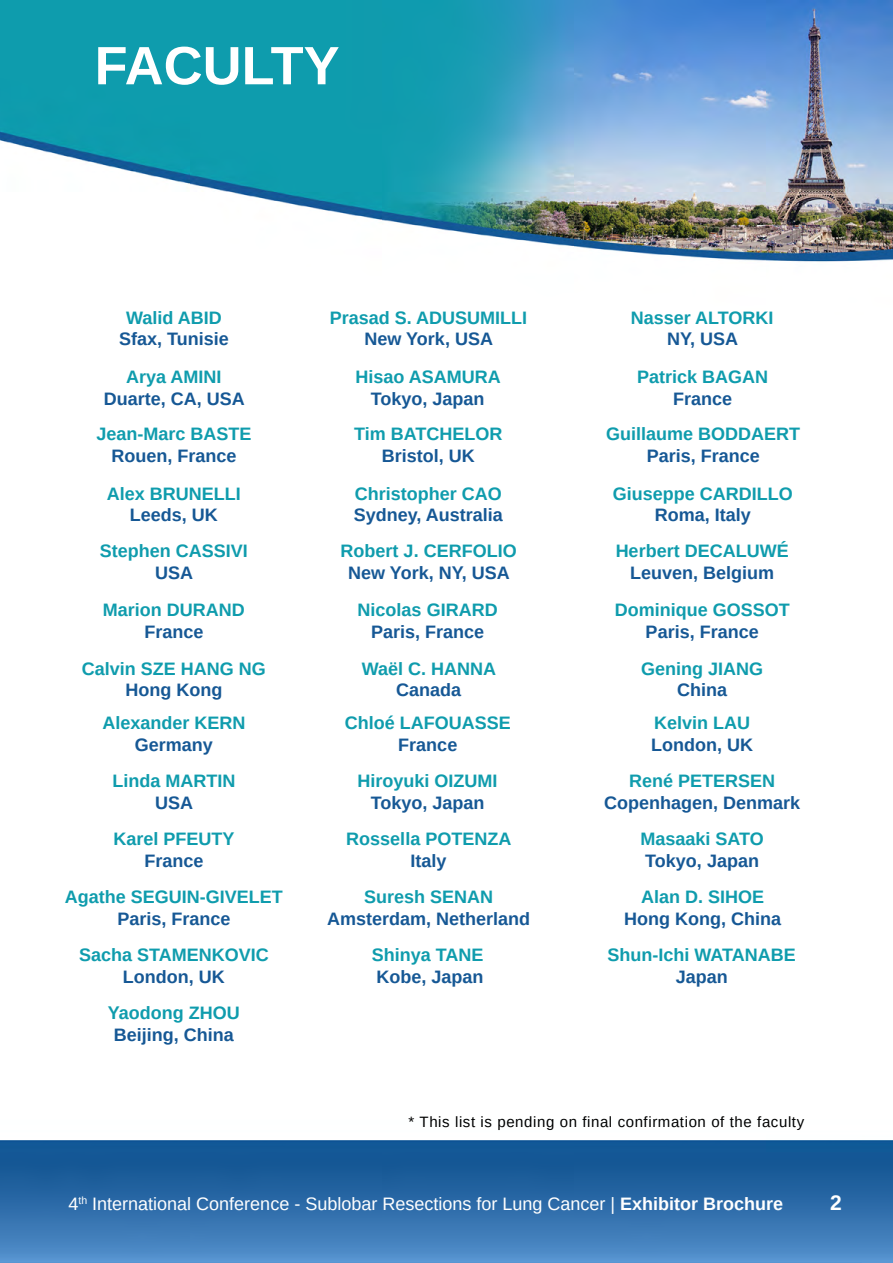
<style>
.page{position:relative;width:893px;height:1263px;background:#fff}
.page>*{position:absolute;margin:0;border:0;box-sizing:border-box;transform-origin:0 0}
.t1{font:700 54px "Arimo";color:#fff}
.t2{font:700 21px "Arimo";color:#fff}
.t3{font:700 18px "Arimo";color:#0f9cad}
.t4{font:700 18px "Arimo";color:#165895}
.t5{font:18px "Arimo";color:#fff}
.t6{font:15px "Arimo";letter-spacing:.04em;color:#000}
.s1{font-weight:700}
</style>
<div class="page">
<img style="left:0;top:0;width:893px;height:1263px">
<h1 class="t1" style="left:95px;top:36px;width:246px">FACULTY</h1>
<p class="t3" style="left:126px;top:307px;width:97px">Walid ABID</p>
<p class="t4" style="left:119px;top:329px;width:111px">Sfax, Tunisie</p>
<p class="t3" style="left:330px;top:307px;width:199px">Prasad S. ADUSUMILLI</p>
<p class="t4" style="left:365px;top:329px;width:130px">New York, USA</p>
<p class="t3" style="left:631px;top:307px;width:144px">Nasser ALTORKI</p>
<p class="t4" style="left:667px;top:329px;width:73px">NY, USA</p>
<p class="t3" style="left:126px;top:367px;width:97px">Arya AMINI</p>
<p class="t4" style="left:104px;top:389px;width:143px">Duarte, CA, USA</p>
<p class="t3" style="left:96px;top:424px;width:157px">Jean-Marc BASTE</p>
<p class="t4" style="left:111px;top:446px;width:127px">Rouen, France</p>
<p class="t3" style="left:355px;top:367px;width:147px">Hisao ASAMURA</p>
<p class="t4" style="left:371px;top:389px;width:115px">Tokyo, Japan</p>
<p class="t3" style="left:354px;top:424px;width:150px">Tim BATCHELOR</p>
<p class="t4" style="left:382px;top:446px;width:95px">Bristol, UK</p>
<p class="t3" style="left:637px;top:367px;width:133px">Patrick BAGAN</p>
<p class="t4" style="left:673px;top:389px;width:61px">France</p>
<p class="t3" style="left:606px;top:424px;width:196px">Guillaume BODDAERT</p>
<p class="t4" style="left:647px;top:446px;width:115px">Paris, France</p>
<p class="t3" style="left:107px;top:484px;width:136px">Alex BRUNELLI</p>
<p class="t4" style="left:130px;top:505px;width:90px">Leeds, UK</p>
<p class="t3" style="left:355px;top:484px;width:149px">Christopher CAO</p>
<p class="t4" style="left:354px;top:505px;width:151px">Sydney, Australia</p>
<p class="t3" style="left:613px;top:484px;width:182px">Giuseppe CARDILLO</p>
<p class="t4" style="left:655px;top:505px;width:98px">Roma, Italy</p>
<p class="t3" style="left:100px;top:541px;width:150px">Stephen CASSIVI</p>
<p class="t4" style="left:155px;top:563px;width:39px">USA</p>
<p class="t3" style="left:341px;top:541px;width:178px">Robert J. CERFOLIO</p>
<p class="t4" style="left:348px;top:563px;width:163px">New York, NY, USA</p>
<p class="t3" style="left:616px;top:541px;width:174px">Herbert DECALUWÉ</p>
<p class="t4" style="left:630px;top:563px;width:146px">Leuven, Belgium</p>
<p class="t3" style="left:103px;top:600px;width:143px">Marion DURAND</p>
<p class="t4" style="left:144px;top:622px;width:61px">France</p>
<p class="t3" style="left:358px;top:600px;width:142px">Nicolas GIRARD</p>
<p class="t4" style="left:371px;top:622px;width:115px">Paris, France</p>
<p class="t3" style="left:615px;top:600px;width:177px">Dominique GOSSOT</p>
<p class="t4" style="left:646px;top:622px;width:115px">Paris, France</p>
<p class="t3" style="left:82px;top:658px;width:186px">Calvin SZE HANG NG</p>
<p class="t4" style="left:125px;top:680px;width:98px">Hong Kong</p>
<p class="t3" style="left:362px;top:658px;width:136px">Waël C. HANNA</p>
<p class="t4" style="left:396px;top:680px;width:67px">Canada</p>
<p class="t3" style="left:641px;top:658px;width:124px">Gening JIANG</p>
<p class="t4" style="left:677px;top:680px;width:52px">China</p>
<p class="t3" style="left:102px;top:713px;width:145px">Alexander KERN</p>
<p class="t4" style="left:135px;top:734px;width:80px">Germany</p>
<p class="t3" style="left:345px;top:713px;width:168px">Chloé LAFOUASSE</p>
<p class="t4" style="left:398px;top:734px;width:61px">France</p>
<p class="t3" style="left:654px;top:713px;width:98px">Kelvin LAU</p>
<p class="t4" style="left:651px;top:734px;width:103px">London, UK</p>
<p class="t3" style="left:112px;top:771px;width:124px">Linda MARTIN</p>
<p class="t4" style="left:155px;top:792px;width:39px">USA</p>
<p class="t3" style="left:358px;top:771px;width:142px">Hiroyuki OIZUMI</p>
<p class="t4" style="left:371px;top:792px;width:115px">Tokyo, Japan</p>
<p class="t3" style="left:629px;top:771px;width:148px">René PETERSEN</p>
<p class="t4" style="left:604px;top:792px;width:198px">Copenhagen, Denmark</p>
<p class="t3" style="left:114px;top:829px;width:123px">Karel PFEUTY</p>
<p class="t4" style="left:144px;top:851px;width:61px">France</p>
<p class="t3" style="left:346px;top:829px;width:167px">Rossella POTENZA</p>
<p class="t4" style="left:410px;top:851px;width:38px">Italy</p>
<p class="t3" style="left:640px;top:829px;width:125px">Masaaki SATO</p>
<p class="t4" style="left:645px;top:851px;width:115px">Tokyo, Japan</p>
<p class="t3" style="left:65px;top:887px;width:220px">Agathe SEGUIN-GIVELET</p>
<p class="t4" style="left:117px;top:909px;width:115px">Paris, France</p>
<p class="t3" style="left:364px;top:887px;width:131px">Suresh SENAN</p>
<p class="t4" style="left:327px;top:909px;width:205px">Amsterdam, Netherland</p>
<p class="t3" style="left:641px;top:887px;width:125px">Alan D. SIHOE</p>
<p class="t4" style="left:624px;top:909px;width:158px">Hong Kong, China</p>
<p class="t3" style="left:79px;top:945px;width:191px">Sacha STAMENKOVIC</p>
<p class="t4" style="left:123px;top:967px;width:103px">London, UK</p>
<p class="t3" style="left:372px;top:945px;width:113px">Shinya TANE</p>
<p class="t4" style="left:377px;top:967px;width:109px">Kobe, Japan</p>
<p class="t3" style="left:607px;top:945px;width:190px">Shun-Ichi WATANABE</p>
<p class="t4" style="left:676px;top:967px;width:54px">Japan</p>
<p class="t3" style="left:108px;top:1003px;width:134px">Yaodong ZHOU</p>
<p class="t4" style="left:114px;top:1025px;width:122px">Beijing, China</p>
<p class="t6" style="left:409px;top:1114px;width:397px">* This list is pending on final confirmation of the faculty</p>
<p class="t5" style="left:68px;top:1195px;width:716px">4<sup>th</sup> International Conference - Sublobar Resections for Lung Cancer | <span class="s1">Exhibitor Brochure</span></p>
<p class="t2" style="left:830px;top:1191px;width:13px">2</p>
</div>
